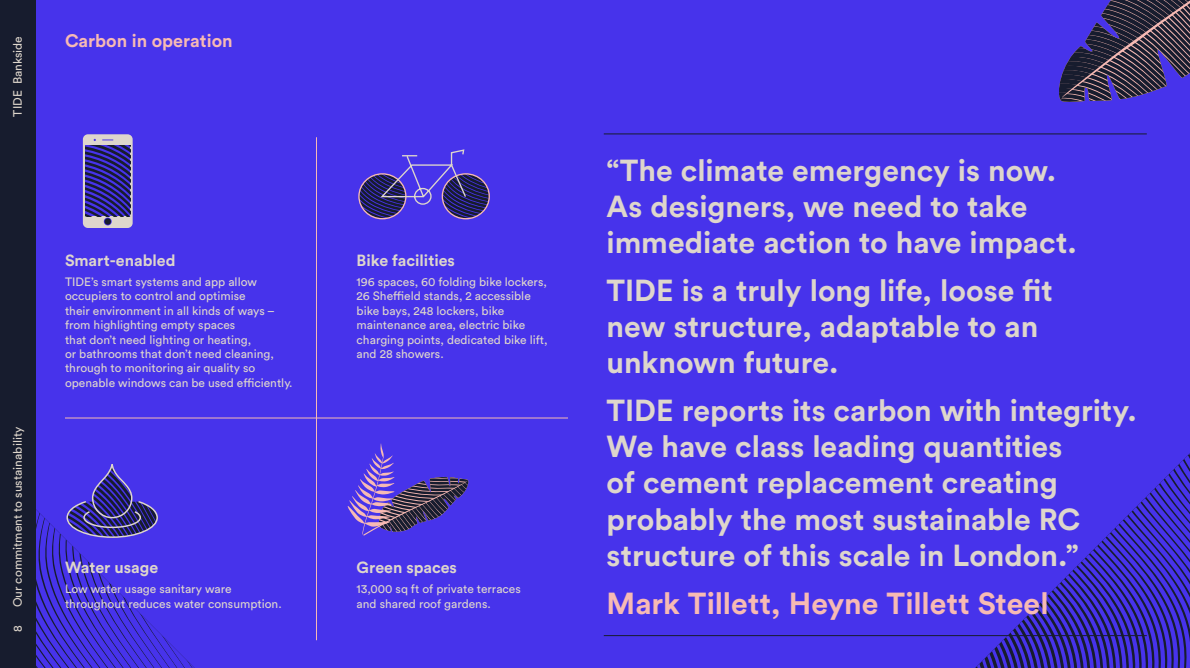
<style>
.page{position:relative;width:1190px;height:668px;background:#fff}
.page>*{position:absolute;margin:0;border:0;box-sizing:border-box;transform-origin:0 0}
.t1{font:700 30.1px/36.2px "Circular Std";color:#ded6cc}
.t2{font:700 30.1px "Circular Std";color:#f7bab4}
.t3{font:700 18px "Circular Std";color:#f7bab4}
.t4{font:700 16px "Circular Std";color:#ded6cc}
.t5{font:12px/14.4px "Circular Std";color:#ded6cc}
</style>
<div class="page">
<div style="left:36px;top:0;width:1154px;height:668px;background:#4733eb"></div>
<svg style="left:1059px;top:0;width:131px;height:102px"></svg>
<svg style="left:975px;top:453px;width:215px;height:215px"></svg>
<hr style="left:604px;top:635px;width:543px;height:1px;background:#171c2e">
<hr style="left:604px;top:134px;width:543px;height:1px;background:#171c2e">
<svg style="left:36px;top:464px;width:159px;height:204px"></svg>
<svg style="left:347px;top:443px;width:122px;height:93px"></svg>
<svg style="left:83px;top:134px;width:50px;height:94px"></svg>
<svg style="left:359px;top:149px;width:130px;height:70px"></svg>
<div style="left:0;top:0;width:36px;height:668px;background:#171c2e"></div>
<hr style="left:65px;top:418px;width:503px;height:1px;background:#f7bab4">
<hr style="left:316px;top:137px;width:1px;height:503px;background:#f7bab4">
<p class="t5" style="left:10px;top:117px;width:82px;rotate:-90deg">TIDE Bankside</p>
<h2 class="t3" style="left:65px;top:29px;width:169px">Carbon in operation</h2>
<p class="t5" style="left:10px;top:607px;width:182px;rotate:-90deg">Our commitment to sustainability</p>
<p class="t5" style="left:10px;top:632px;width:8px;rotate:-90deg">8</p>
<p class="t5" style="left:10px;top:636px;width:8px;rotate:-90deg">8</p>
<h3 class="t4" style="left:65px;top:250px;width:112px">Smart-enabled</h3>
<p class="t5" style="left:65px;top:274px;width:229px">TIDE’s smart systems and app allow occupiers to control and optimise<br>their environment in all kinds of ways – from highlighting empty spaces<br>that don’t need lighting or heating,<br>or bathrooms that don’t need cleaning, through to monitoring air quality so openable windows can be used efficiently.</p>
<h3 class="t4" style="left:65px;top:557px;width:95px">Water usage</h3>
<p class="t5" style="left:65px;top:582px;width:218px">Low water usage sanitary ware throughout reduces water consumption.</p>
<h3 class="t4" style="left:357px;top:250px;width:100px">Bike facilities</h3>
<p class="t5" style="left:357px;top:274px;width:193px">196 spaces, 60 folding bike lockers,<br>26 Sheffield stands, 2 accessible bike bays, 248 lockers, bike maintenance area, electric bike charging points, dedicated bike lift, and 28 showers.</p>
<h3 class="t4" style="left:357px;top:557px;width:102px">Green spaces</h3>
<p class="t5" style="left:357px;top:582px;width:166px">13,000 sq ft of private terraces and shared roof gardens.</p>
<h1 class="t1" style="left:607px;top:152px;width:472px">“The climate emergency is now.<br>As designers, we need to take immediate action to have impact.</h1>
<h1 class="t1" style="left:607px;top:272px;width:447px">TIDE is a truly long life, loose fit new structure, adaptable to an unknown future.</h1>
<h1 class="t1" style="left:607px;top:392px;width:532px">TIDE reports its carbon with integrity.<br>We have class leading quantities<br>of cement replacement creating probably the most sustainable RC structure of this scale in London.”</h1>
<h1 class="t2" style="left:607px;top:584px;width:444px">Mark Tillett, Heyne Tillett Steel</h1>
</div>
